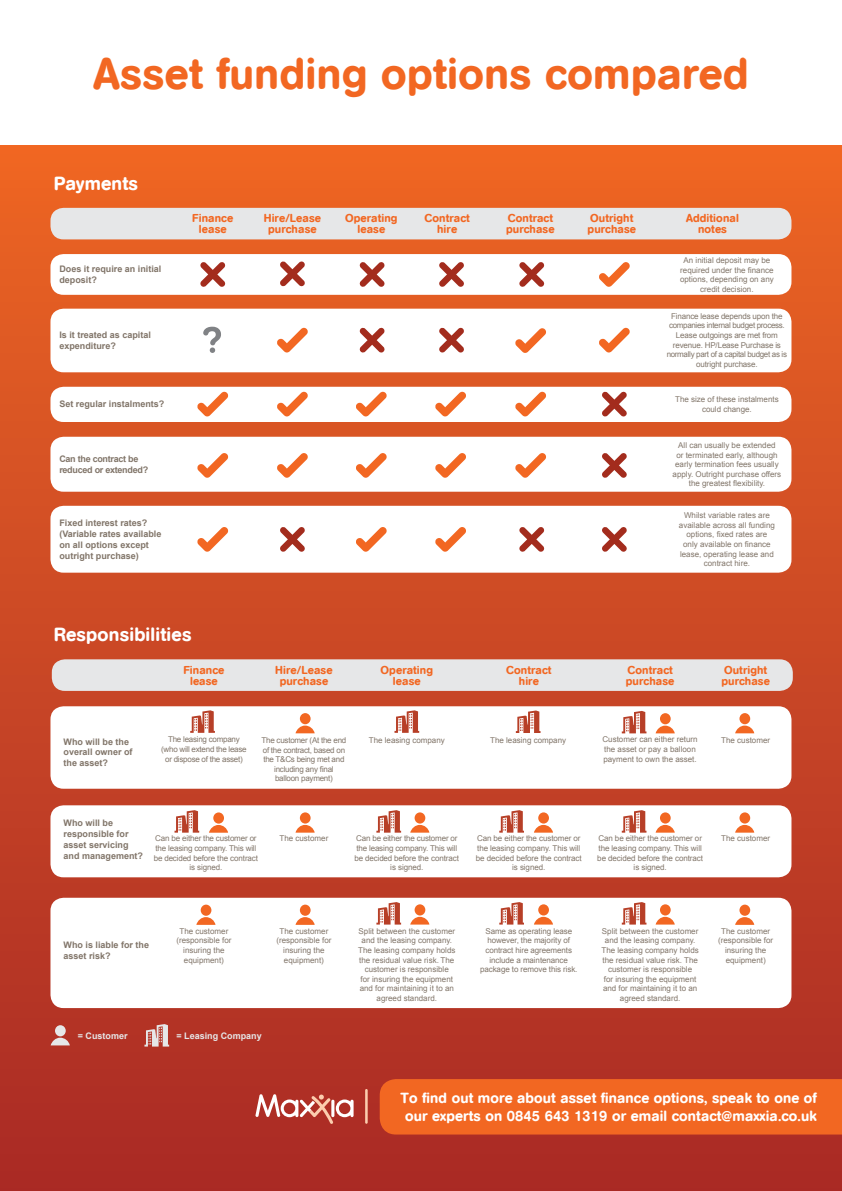
<style>
.page{position:relative;width:842px;height:1191px;background:#fff}
.page>*{position:absolute;margin:0;border:0;box-sizing:border-box;transform-origin:0 0}
.t1{font:500 43.7px "AG Book Rounded";letter-spacing:.01em;color:#f26722}
.t2{font:500 19px "AG Book Rounded";letter-spacing:.01em;color:#fff}
.t3{font:500 14.6px/17.5px "AG Book Rounded";letter-spacing:.01em;color:#fff;text-align:center}
.t4{font:500 11.4px/11px "AG Book Rounded";letter-spacing:.01em;color:#f26722;text-align:center}
.t5{font:700 9px/10.8px "Arial";color:#817569}
.t6{font:700 9px/10.8px "Arial";letter-spacing:-.03em;color:#817569}
.t7{font:700 9px "Arial";color:#e6e7e8}
.t8{font:8px/9.6px "Arial";color:#817569;text-align:center}
.t9{font:8px/9.6px "Arial";letter-spacing:-.02em;color:#817569;text-align:center}
.t10{font:8px/9.6px "Arial";letter-spacing:-.03em;color:#817569;text-align:center}
.s1{font-family:"Clarendon";font-weight:400}
</style>
<div class="page">
<div style="left:0;top:145px;width:842px;height:1046px;background:linear-gradient(to bottom,#ed6725,#a82926)"></div>
<div style="left:50px;top:208px;width:741px;height:31px;background:#e6e7e8;border-radius:13px"></div>
<div style="left:50px;top:387px;width:741px;height:35px;background:#fff;border-radius:13px"></div>
<div style="left:50px;top:309px;width:741px;height:63px;background:#fff;border-radius:13px"></div>
<div style="left:50px;top:254px;width:741px;height:41px;background:#fff;border-radius:13px"></div>
<div style="left:50px;top:437px;width:741px;height:55px;background:#fff;border-radius:13px"></div>
<div style="left:50px;top:506px;width:741px;height:66px;background:#fff;border-radius:13px"></div>
<svg style="left:203px;top:327px;width:18px;height:26px"></svg>
<svg style="left:200px;top:262px;width:26px;height:25px"></svg>
<svg style="left:359px;top:262px;width:26px;height:25px"></svg>
<svg style="left:280px;top:527px;width:25px;height:25px"></svg>
<svg style="left:359px;top:327px;width:26px;height:26px"></svg>
<svg style="left:280px;top:261px;width:25px;height:25px"></svg>
<svg style="left:439px;top:262px;width:25px;height:25px"></svg>
<svg style="left:439px;top:327px;width:25px;height:26px"></svg>
<svg style="left:519px;top:262px;width:26px;height:25px"></svg>
<svg style="left:519px;top:527px;width:26px;height:25px"></svg>
<svg style="left:602px;top:391px;width:25px;height:26px"></svg>
<svg style="left:602px;top:453px;width:25px;height:25px"></svg>
<svg style="left:602px;top:527px;width:25px;height:25px"></svg>
<svg style="left:599px;top:262px;width:31px;height:25px"></svg>
<svg style="left:599px;top:328px;width:31px;height:25px"></svg>
<svg style="left:277px;top:392px;width:31px;height:25px"></svg>
<svg style="left:277px;top:328px;width:31px;height:25px"></svg>
<svg style="left:277px;top:453px;width:31px;height:25px"></svg>
<svg style="left:435px;top:392px;width:31px;height:25px"></svg>
<svg style="left:435px;top:453px;width:31px;height:25px"></svg>
<svg style="left:435px;top:527px;width:31px;height:25px"></svg>
<svg style="left:197px;top:527px;width:31px;height:25px"></svg>
<svg style="left:197px;top:392px;width:31px;height:25px"></svg>
<svg style="left:197px;top:453px;width:31px;height:25px"></svg>
<svg style="left:356px;top:392px;width:31px;height:25px"></svg>
<svg style="left:356px;top:453px;width:31px;height:25px"></svg>
<svg style="left:356px;top:527px;width:31px;height:25px"></svg>
<svg style="left:515px;top:392px;width:31px;height:25px"></svg>
<svg style="left:515px;top:328px;width:31px;height:25px"></svg>
<svg style="left:515px;top:453px;width:31px;height:25px"></svg>
<div style="left:380px;top:1079px;width:462px;height:55px;background:#f26722"></div>
<div style="left:52px;top:659px;width:741px;height:32px;background:#e6e7e8;border-radius:13px"></div>
<div style="left:50px;top:805px;width:741px;height:72px;background:#fff;border-radius:13px"></div>
<div style="left:50px;top:706px;width:741px;height:82px;background:#fff;border-radius:13px"></div>
<div style="left:50px;top:897px;width:741px;height:111px;background:#fff;border-radius:13px"></div>
<svg style="left:295px;top:713px;width:20px;height:20px"></svg>
<svg style="left:295px;top:812px;width:20px;height:20px"></svg>
<svg style="left:295px;top:904px;width:20px;height:21px"></svg>
<svg style="left:196px;top:904px;width:20px;height:21px"></svg>
<svg style="left:51px;top:1025px;width:19px;height:20px"></svg>
<svg style="left:209px;top:812px;width:19px;height:20px"></svg>
<svg style="left:410px;top:812px;width:19px;height:20px"></svg>
<svg style="left:410px;top:904px;width:19px;height:20px"></svg>
<svg style="left:534px;top:812px;width:19px;height:20px"></svg>
<svg style="left:534px;top:904px;width:19px;height:20px"></svg>
<svg style="left:656px;top:812px;width:19px;height:20px"></svg>
<svg style="left:656px;top:713px;width:19px;height:20px"></svg>
<svg style="left:656px;top:904px;width:19px;height:20px"></svg>
<svg style="left:735px;top:812px;width:19px;height:20px"></svg>
<svg style="left:735px;top:904px;width:19px;height:21px"></svg>
<svg style="left:735px;top:713px;width:19px;height:20px"></svg>
<svg style="left:255px;top:1094px;width:99px;height:29px"></svg>
<hr style="left:365px;top:1089px;width:3px;height:34px;background:#fccdae">
<svg style="left:394px;top:710px;width:25px;height:23px"></svg>
<svg style="left:516px;top:710px;width:24px;height:23px"></svg>
<svg style="left:499px;top:810px;width:25px;height:22px"></svg>
<svg style="left:499px;top:902px;width:25px;height:22px"></svg>
<svg style="left:622px;top:810px;width:24px;height:22px"></svg>
<svg style="left:622px;top:711px;width:24px;height:22px"></svg>
<svg style="left:622px;top:902px;width:24px;height:22px"></svg>
<svg style="left:376px;top:810px;width:25px;height:22px"></svg>
<svg style="left:376px;top:902px;width:25px;height:22px"></svg>
<svg style="left:175px;top:810px;width:24px;height:22px"></svg>
<svg style="left:144px;top:1024px;width:25px;height:22px"></svg>
<svg style="left:190px;top:710px;width:25px;height:23px"></svg>
<h1 class="t1" style="left:93px;top:49px;width:657px">Asset funding options compared</h1>
<h2 class="t2" style="left:54px;top:172px;width:86px">Payments</h2>
<p class="t5" style="left:59px;top:264px;width:104px">Does it require an initial deposit?</p>
<p class="t5" style="left:59px;top:330px;width:93px">Is it treated as capital expenditure?</p>
<p class="t5" style="left:59px;top:399px;width:107px">Set regular instalments?</p>
<p class="t6" style="left:59px;top:454px;width:90px">Can the contract be reduced or extended?</p>
<p class="t5" style="left:59px;top:518px;width:104px">Fixed interest rates? (Variable rates available on all options except outright purchase)</p>
<h3 class="t4" style="left:192px;top:213px;width:43px">Finance lease</h3>
<h2 class="t2" style="left:54px;top:623px;width:139px">Responsibilities</h2>
<h3 class="t4" style="left:264px;top:213px;width:59px">Hire/Lease purchase</h3>
<h3 class="t4" style="left:345px;top:213px;width:54px">Operating lease</h3>
<h3 class="t4" style="left:424px;top:213px;width:47px">Contract hire</h3>
<h3 class="t4" style="left:506px;top:213px;width:50px;text-align:left">Contract purchase</h3>
<h3 class="t4" style="left:588px;top:213px;width:50px;text-align:left">Outright purchase</h3>
<h3 class="t4" style="left:686px;top:213px;width:54px">Additional notes</h3>
<p class="t8" style="left:680px;top:255px;width:95px">An initial deposit may be required under the finance options, depending on any credit decision.</p>
<p class="t9" style="left:667px;top:311px;width:122px">Finance lease depends upon the companies internal budget process.<br>Lease outgoings are met from revenue. HP/Lease Purchase is normally part of a capital budget as is outright purchase.</p>
<p class="t8" style="left:675px;top:395px;width:105px">The size of these instalments could change.</p>
<p class="t8" style="left:673px;top:440px;width:110px">All can usually be extended<br>or terminated early, although early termination fees usually apply. Outright purchase offers the greatest flexibility.</p>
<p class="t8" style="left:679px;top:510px;width:98px">Whilst variable rates are available across all funding options, fixed rates are only available on finance lease, operating lease and contract hire.</p>
<h3 class="t4" style="left:183px;top:664px;width:43px">Finance lease</h3>
<h3 class="t4" style="left:275px;top:664px;width:59px">Hire/Lease purchase</h3>
<h3 class="t4" style="left:381px;top:664px;width:54px">Operating lease</h3>
<h3 class="t4" style="left:506px;top:664px;width:47px">Contract hire</h3>
<h3 class="t4" style="left:626px;top:664px;width:50px;text-align:left">Contract purchase</h3>
<h3 class="t4" style="left:721px;top:664px;width:50px;text-align:left">Outright purchase</h3>
<p class="t5" style="left:64px;top:736px;width:71px">Who will be the overall owner of the asset?</p>
<p class="t10" style="left:168px;top:735px;width:73px">The leasing company</p>
<p class="t8" style="left:369px;top:735px;width:78px">The leasing company</p>
<p class="t8" style="left:490px;top:735px;width:78px">The leasing company</p>
<p class="t10" style="left:161px;top:744px;width:87px">(who will extend the lease or dispose of the asset)</p>
<p class="t10" style="left:262px;top:735px;width:86px">The customer (At the end of the contract, based on the T&amp;Cs being met and including any final balloon payment)</p>
<p class="t5" style="left:64px;top:818px;width:81px">Who will be responsible for asset servicing and management?</p>
<p class="t9" style="left:154px;top:834px;width:106px">Can be either the customer or the leasing company. This will be decided before the contract is signed.</p>
<p class="t8" style="left:279px;top:834px;width:50px">The customer</p>
<p class="t9" style="left:355px;top:834px;width:106px">Can be either the customer or the leasing company. This will be decided before the contract is signed.</p>
<p class="t8" style="left:476px;top:834px;width:107px">Can be either the customer or the leasing company. This will be decided before the contract is signed.</p>
<p class="t8" style="left:602px;top:735px;width:97px;text-align:left">Customer can either return the asset or pay a balloon payment to own the asset.</p>
<p class="t8" style="left:597px;top:834px;width:107px">Can be either the customer or the leasing company. This will be decided before the contract is signed.</p>
<p class="t8" style="left:721px;top:735px;width:50px">The customer</p>
<p class="t8" style="left:721px;top:834px;width:50px">The customer</p>
<p class="t5" style="left:64px;top:939px;width:87px">Who is liable for the asset risk?</p>
<p class="t8" style="left:176px;top:926px;width:57px">The customer (responsible for insuring the equipment)</p>
<p class="t8" style="left:276px;top:926px;width:57px">The customer (responsible for insuring the equipment)</p>
<p class="t7" style="left:78px;top:1029px;width:51px">= Customer</p>
<p class="t7" style="left:176px;top:1029px;width:87px">= Leasing Company</p>
<p class="t8" style="left:358px;top:926px;width:99px">Split between the customer and the leasing company.<br>The leasing company holds the residual value risk. The customer is responsible<br>for insuring the equipment and for maintaining it to an agreed standard.</p>
<p class="t8" style="left:480px;top:926px;width:99px">Same as operating lease however, the majority of contract hire agreements include a maintenance package to remove this risk.</p>
<p class="t8" style="left:601px;top:926px;width:99px">Split between the customer and the leasing company.<br>The leasing company holds the residual value risk. The customer is responsible<br>for insuring the equipment and for maintaining it to an agreed standard.</p>
<p class="t8" style="left:718px;top:926px;width:57px">The customer (responsible for insuring the equipment)</p>
<h3 class="t3" style="left:400px;top:1089px;width:418px">To find out more about asset finance options, speak to one of our experts on 0845 643 1319 or email contact<span class="s1">@</span>maxxia.co.uk</h3>
</div>
